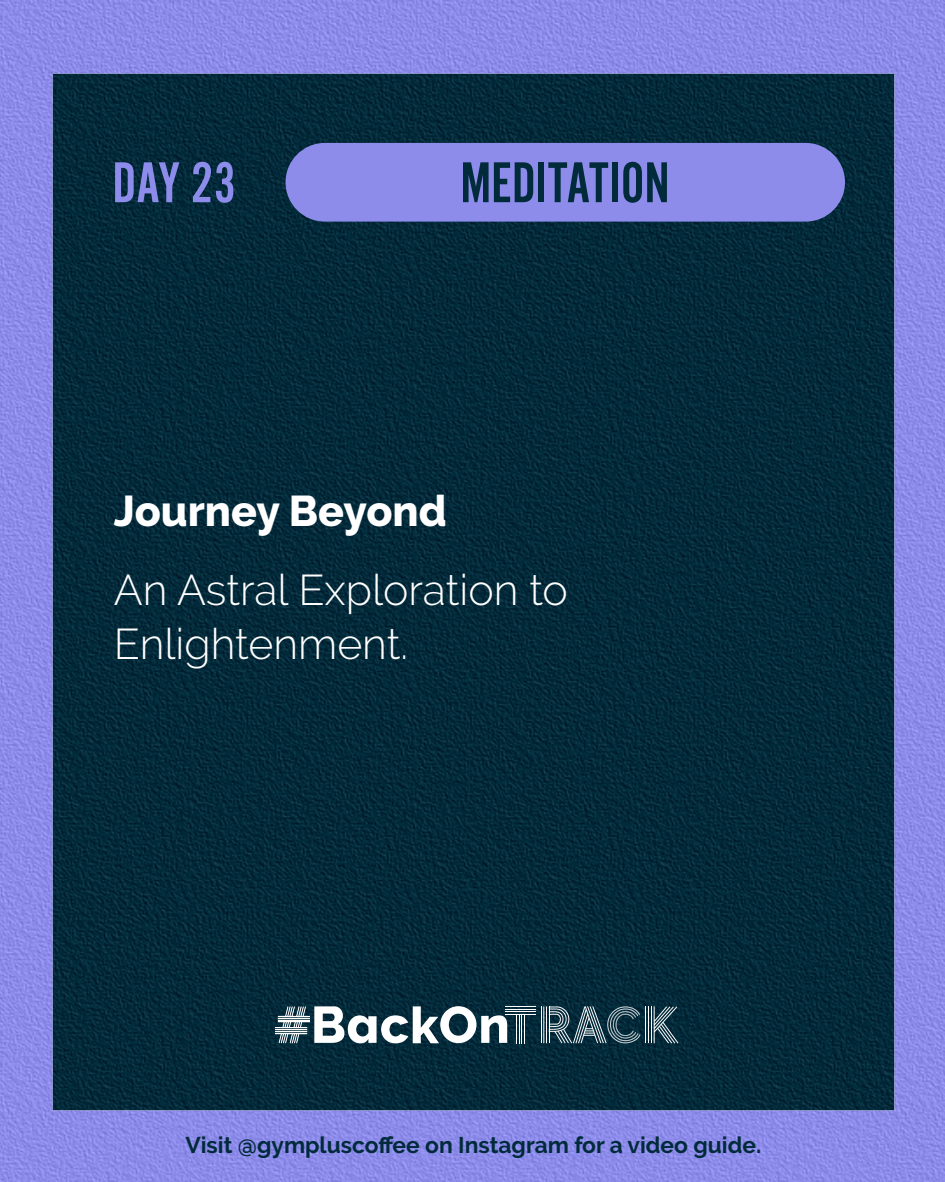
<style>
.page{position:relative;width:945px;height:1182px;background:#fff}
.page>*{position:absolute;margin:0;border:0;box-sizing:border-box;transform-origin:0 0}
.t1{font:59.68px "Alternate Got No 2 D";color:#012b3b}
.t2{font:59.68px "Alternate Got No 2 D";color:#8d8cea}
.t3{font:300 42.88px/54.2px "Raleway";color:#fff}
.t4{font:800 42.88px "Raleway";color:#fff}
.t5{font:700 22.75px "Raleway";color:#012b3b}
</style>
<div class="page">
<img style="left:0;top:0;width:945px;height:1181px">
<img style="left:21px;top:42px;width:904px;height:1099px">
<svg style="left:314px;top:1006px;width:193px;height:37px"></svg>
<hr style="left:541px;top:1006px;width:1px;height:37px;background:#fff">
<hr style="left:524px;top:1013px;width:1px;height:30px;background:#fff">
<hr style="left:521px;top:1013px;width:1px;height:30px;background:#fff">
<hr style="left:519px;top:1013px;width:1px;height:30px;background:#fff">
<hr style="left:516px;top:1013px;width:1px;height:30px;background:#fff">
<hr style="left:505px;top:1006px;width:31px;height:1px;background:#fff">
<hr style="left:505px;top:1008px;width:31px;height:1px;background:#fff">
<hr style="left:505px;top:1011px;width:31px;height:1px;background:#fff">
<hr style="left:505px;top:1013px;width:31px;height:1px;background:#fff">
<hr style="left:275px;top:1027px;width:32px;height:1px;background:#fff">
<hr style="left:275px;top:1029px;width:32px;height:1px;background:#fff">
<hr style="left:275px;top:1031px;width:32px;height:1px;background:#fff">
<hr style="left:275px;top:1033px;width:32px;height:1px;background:#fff">
<hr style="left:278px;top:1016px;width:32px;height:1px;background:#fff">
<hr style="left:278px;top:1015px;width:32px;height:1px;background:#fff">
<hr style="left:278px;top:1017px;width:32px;height:1px;background:#fff">
<hr style="left:278px;top:1019px;width:32px;height:1px;background:#fff">
<hr style="left:278px;top:1021px;width:32px;height:1px;background:#fff">
<svg style="left:279px;top:1006px;width:27px;height:37px"></svg>
<svg style="left:543px;top:1006px;width:97px;height:37px;background:#3e5c68"></svg>
<hr style="left:645px;top:1006px;width:1px;height:37px;background:#fff">
<hr style="left:648px;top:1006px;width:1px;height:37px;background:#fff">
<hr style="left:651px;top:1006px;width:1px;height:37px;background:#fff">
<svg style="left:654px;top:1006px;width:24px;height:37px"></svg>
<div style="left:286px;top:143px;width:559px;height:78px;background:#8d8cea;border-radius:39px"></div>
<h1 class="t2" style="left:112px;top:151px;width:125px">DAY 23</h1>
<h1 class="t1" style="left:460px;top:151px;width:211px">MEDITATION</h1>
<h2 class="t4" style="left:114px;top:486px;width:335px">Journey Beyond</h2>
<h2 class="t3" style="left:114px;top:562px;width:456px">An Astral Exploration to<br>Enlightenment.</h2>
<p class="t5" style="left:185px;top:1131px;width:577px">Visit @gympluscoffee on Instagram for a video guide.</p>
</div>
